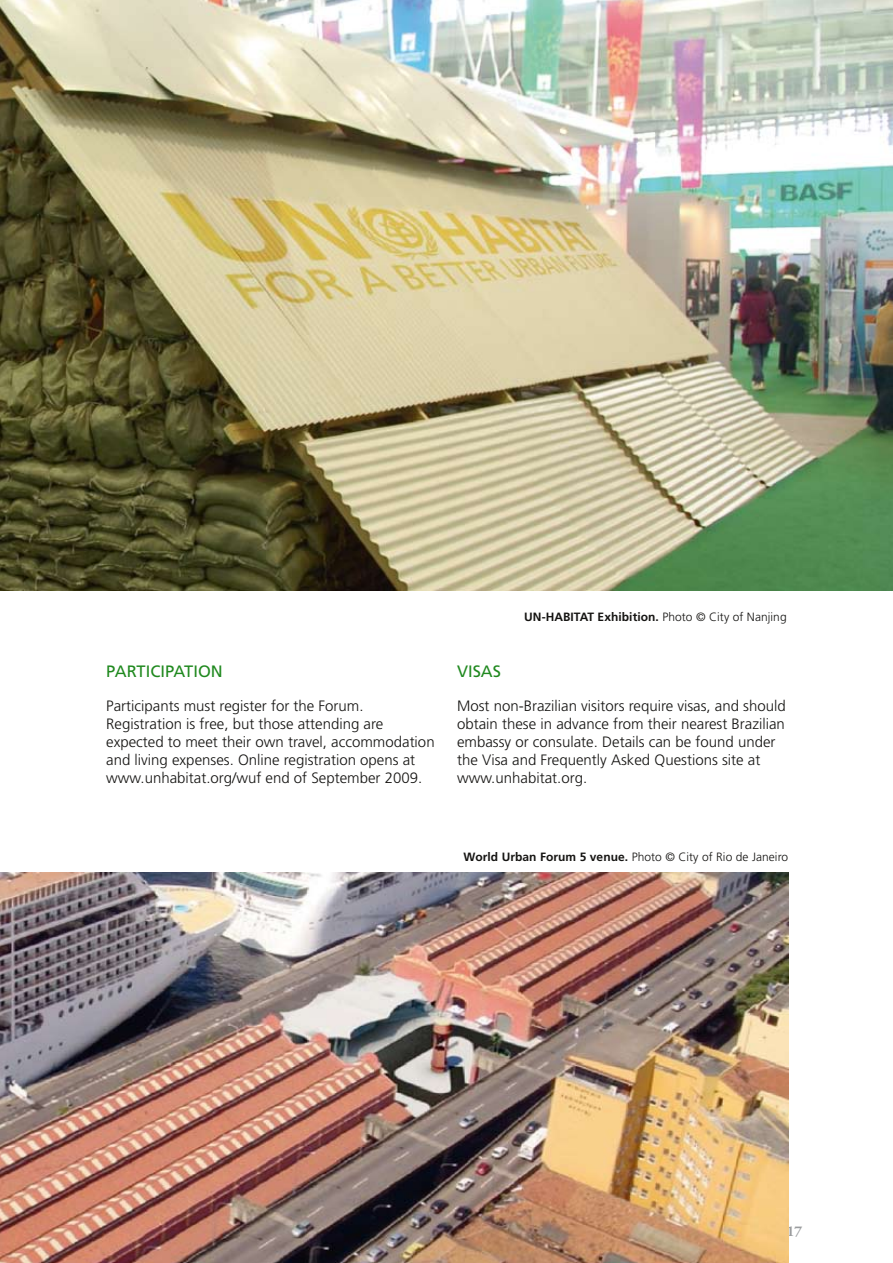
<style>
.page{position:relative;width:893px;height:1263px;background:#fff}
.page>*{position:absolute;margin:0;border:0;box-sizing:border-box;transform-origin:0 0}
.t1{font:16.5px "Frutiger";color:#20891f}
.t2{font:300 15px/18px "Frutiger";color:#151412}
.t3{font:700 15px "Adobe Garamond Pro";color:#9b9d9f}
.t4{font:300 12px "Frutiger";letter-spacing:.005em;color:#151412}
.t5{font:700 12px "Frutiger";letter-spacing:.005em;color:#151412}
.s1{font-weight:300}
.s2{font-weight:700}
</style>
<div class="page">
<img style="left:0;top:0;width:893px;height:590px">
<img style="left:0;top:873px;width:788px;height:390px">
<p class="t1" style="left:106px;top:661px;width:9px">PARTICI</p>
<p class="t1" style="left:165px;top:661px;width:20px">PATION</p>
<p class="t2" style="left:106px;top:697px;width:330px">Participants must register for the Forum.<br>Registration is free, but those attending are expected to meet their own travel, accommodation and living expenses. Online registration opens at www.unhabitat.org/wuf end of September 2009.</p>
<p class="t5" style="left:524px;top:610px;width:264px">UN-HABITAT Exhibition. <span class="s1">Photo © City of Nanjing</span></p>
<p class="t1" style="left:457px;top:661px;width:10px">VISAS</p>
<p class="t2" style="left:457px;top:697px;width:330px">Most non-Brazilian visitors require visas, and should obtain these in advance from their nearest Brazilian embassy or consulate. Details can be found under the Visa and Frequently Asked Questions site at www.unhabitat.org.</p>
<p class="t4" style="left:464px;top:850px;width:326px"><span class="s2">World Urban Forum 5 venue.</span> Photo © City of Rio de Janeiro</p>
<p class="t3" style="left:787px;top:1222px;width:17px">17</p>
</div>
